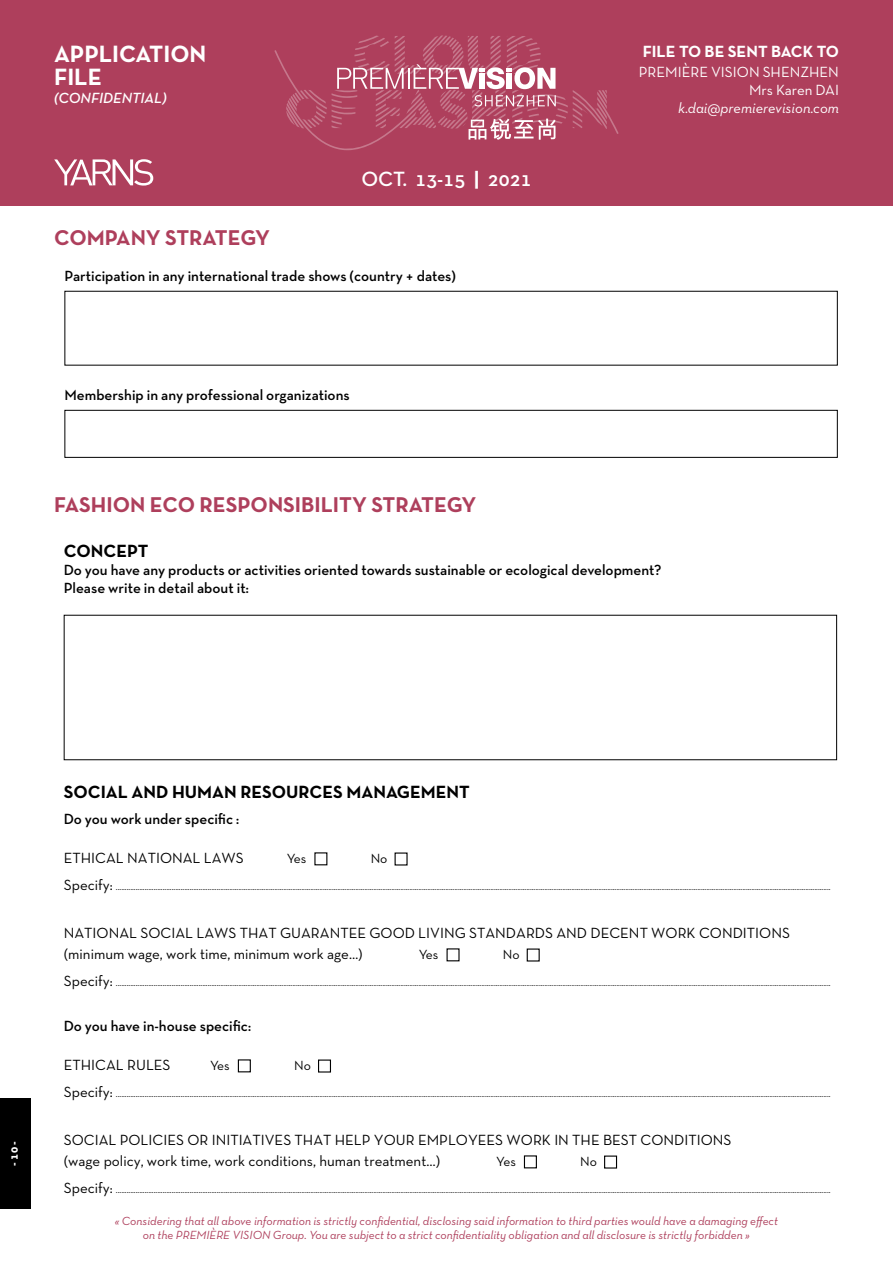
<style>
.page{position:relative;width:893px;height:1263px;background:#fff}
.page>*{position:absolute;margin:0;border:0;box-sizing:border-box;transform-origin:0 0}
.t1{font:700 24px/22.5px "Neutra Text TF";color:#fff}
.t2{font:700 21.75px "Neutra Text TF";color:#ae3f5c}
.t3{font:600 21px "Neutra Text TF";color:#fff}
.t4{font:700 18px "Neutra Text TF";color:#000}
.t5{font:700 16.5px "Neutra Text TF";color:#fff}
.t6{font:15px/21px "Neutra Text TF";color:#000}
.t7{font:600 15px/18px "Neutra Text TF";color:#000}
.t8{font:15px/18px "Neutra Text TF";color:#fff;text-align:right}
.t9{font:italic 15px "Neutra Text TF";color:#fff}
.t10{font:15px "Neutra Text TF Demi Italic Alt";color:#fff}
.t11{font:13.5px "Neutra Text TF";letter-spacing:-.01em;color:#000}
.t12{font:italic 12px/14.4px "Neutra Text TF";color:#ae3f5c;text-align:center}
.t13{font:700 12px "Neutra Text TF";color:#fff}
.t14{font:9px "Neutra Text TF";color:#000}
.s1{font-weight:700}
.s2{font-size:15px}
</style>
<div class="page">
<div style="left:0;top:1098px;width:31px;height:111px;background:#000"></div>
<div style="left:0;top:0;width:893px;height:206px;background:#ae3f5c"></div>
<svg style="left:274px;top:35px;width:345px;height:116px"></svg>
<svg style="left:54px;top:159px;width:99px;height:27px"></svg>
<div style="left:64px;top:410px;width:774px;height:48px;border:1px solid #000"></div>
<div style="left:527px;top:948px;width:13px;height:13px;border:1px solid #000"></div>
<div style="left:238px;top:1059px;width:13px;height:13px;border:1px solid #000"></div>
<div style="left:318px;top:1059px;width:13px;height:13px;border:1px solid #000"></div>
<div style="left:524px;top:1155px;width:13px;height:13px;border:1px solid #000"></div>
<div style="left:604px;top:1155px;width:13px;height:13px;border:1px solid #000"></div>
<h1 class="t1" style="left:54px;top:43px;width:154px">APPLICATION<br>FILE</h1>
<h3 class="t10" style="left:54px;top:89px;width:114px">(CONFIDENTIAL)</h3>
<h3 class="t3" style="left:361px;top:166px;width:172px">OCT. 13-15 <span class="s1">|</span> 2021</h3>
<h2 class="t2" style="left:54px;top:224px;width:218px">COMPANY STRATEGY</h2>
<h3 class="t7" style="left:64px;top:266px;width:393px">Participation in any international trade shows (country + dates)</h3>
<h3 class="t7" style="left:64px;top:385px;width:287px">Membership in any professional organizations</h3>
<h2 class="t2" style="left:54px;top:491px;width:424px">FASHION ECO RESPONSIBILITY STRATEGY</h2>
<h3 class="t5" style="left:643px;top:41px;width:198px">FILE TO BE SENT BACK TO</h3>
<h3 class="t8" style="left:639px;top:62px;width:202px">PREMIÈRE VISION SHENZHEN<br>Mrs Karen DAI</h3>
<h3 class="t9" style="left:678px;top:99px;width:162px">k.dai@premierevision.com</h3>
<h3 class="t4" style="left:64px;top:540px;width:86px">CONCEPT</h3>
<h3 class="t7" style="left:64px;top:561px;width:599px">Do you have any products or activities oriented towards sustainable or ecological development?<br>Please write in detail about it:</h3>
<h3 class="t13" style="left:6px;top:1166px;width:26px;rotate:-90deg">- 10 -</h3>
<h3 class="t4" style="left:64px;top:780px;width:408px">SOCIAL AND HUMAN RESOURCES MANAGEMENT</h3>
<h3 class="t7" style="left:64px;top:810px;width:177px">Do you work under specific :</h3>
<h3 class="t6" style="left:64px;top:847px;width:182px">ETHICAL NATIONAL LAWS</h3>
<h3 class="t11" style="left:287px;top:850px;width:21px">Yes</h3>
<h3 class="t11" style="left:371px;top:850px;width:18px">No</h3>
<p class="t14" style="left:64px;top:882px;width:768px"><span class="s2">Specify:</span> .............................................................................................................................................................................................................................................................................................................................................................................................................</p>
<h3 class="t6" style="left:64px;top:922px;width:728px">NATIONAL SOCIAL LAWS THAT GUARANTEE GOOD LIVING STANDARDS AND DECENT WORK CONDITIONS (minimum wage, work time, minimum work age…)</h3>
<h3 class="t11" style="left:419px;top:946px;width:21px">Yes</h3>
<h3 class="t11" style="left:503px;top:946px;width:18px">No</h3>
<p class="t14" style="left:64px;top:978px;width:768px"><span class="s2">Specify:</span> .............................................................................................................................................................................................................................................................................................................................................................................................................</p>
<h3 class="t7" style="left:64px;top:1017px;width:189px">Do you have in-house specific:</h3>
<h3 class="t6" style="left:64px;top:1054px;width:108px">ETHICAL RULES</h3>
<h3 class="t11" style="left:210px;top:1057px;width:21px">Yes</h3>
<h3 class="t11" style="left:294px;top:1057px;width:18px">No</h3>
<p class="t14" style="left:64px;top:1089px;width:768px"><span class="s2">Specify:</span> .............................................................................................................................................................................................................................................................................................................................................................................................................</p>
<h3 class="t6" style="left:64px;top:1129px;width:669px">SOCIAL POLICIES OR INITIATIVES THAT HELP YOUR EMPLOYEES WORK IN THE BEST CONDITIONS (wage policy, work time, work conditions, human treatment…)</h3>
<h3 class="t11" style="left:496px;top:1153px;width:21px">Yes</h3>
<h3 class="t11" style="left:580px;top:1153px;width:18px">No</h3>
<p class="t14" style="left:64px;top:1185px;width:768px"><span class="s2">Specify:</span> .............................................................................................................................................................................................................................................................................................................................................................................................................</p>
<p class="t12" style="left:115px;top:1213px;width:665px">« Considering that all above information is strictly confidential, disclosing said information to third parties would have a damaging effect on the PREMIÈRE VISION Group. You are subject to a strict confidentiality obligation and all disclosure is strictly forbidden »</p>
</div>
